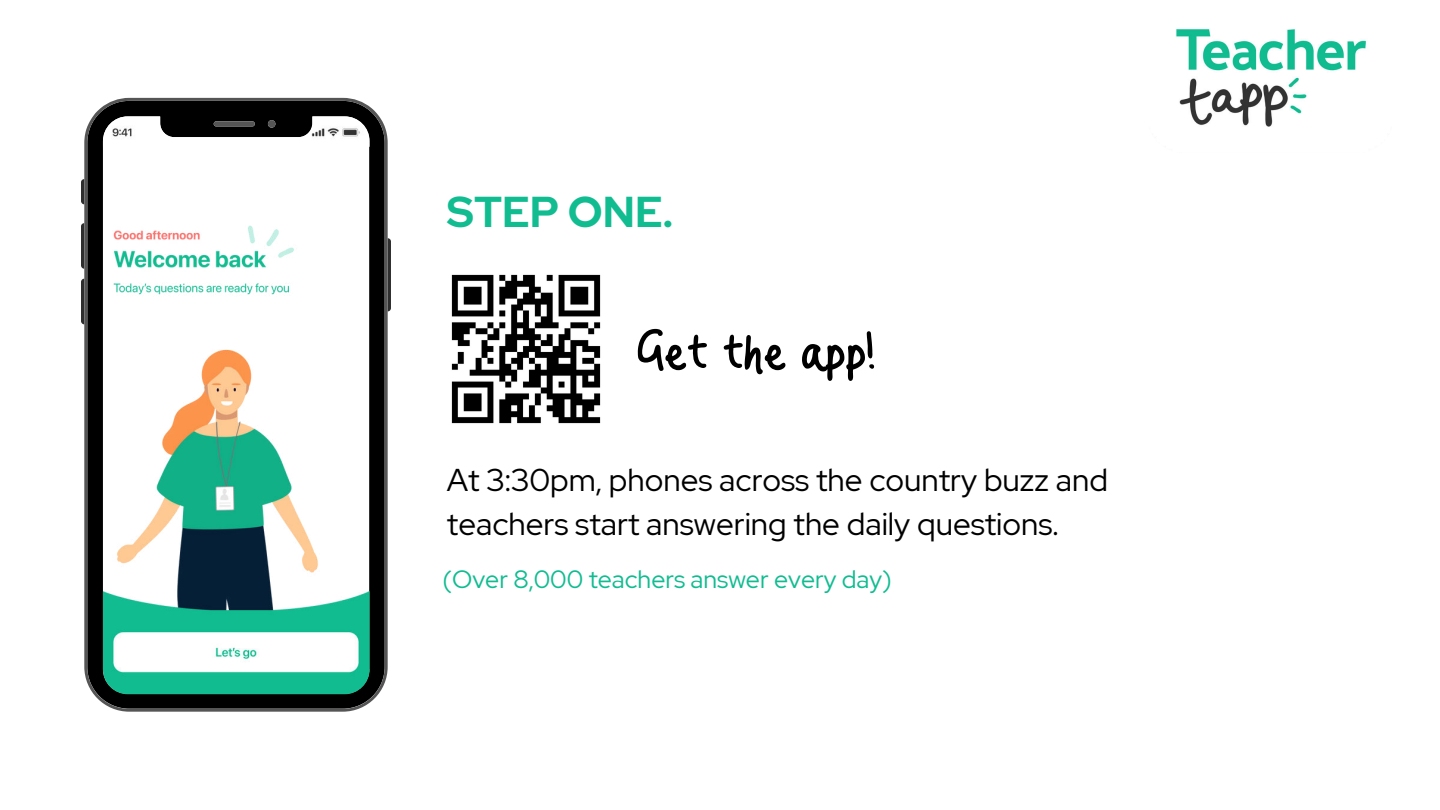
<style>
.page{position:relative;width:1440px;height:810px;background:#fff}
.page>*{position:absolute;margin:0;border:0;box-sizing:border-box;transform-origin:0 0}
.t1{font:700 60.3px "Tapp Hand";color:#000}
.t2{font:700 43px "Red Hat Display";color:#10bc90}
.t3{font:31.5px/43.5px "Red Hat Display";color:#000}
.t4{font:25px "Red Hat Display";color:#10bc90}
</style>
<div class="page">
<img style="left:1176px;top:29px;width:190px;height:98px">
<svg style="left:81px;top:179px;width:3px;height:25px"></svg>
<svg style="left:81px;top:223px;width:3px;height:46px"></svg>
<svg style="left:81px;top:279px;width:3px;height:45px"></svg>
<svg style="left:388px;top:238px;width:3px;height:73px"></svg>
<svg style="left:84px;top:98px;width:304px;height:614px"></svg>
<img style="left:451px;top:274px;width:150px;height:150px">
<h2 class="t2" style="left:447px;top:184px;width:228px">STEP ONE.</h2>
<h1 class="t1" style="left:637px;top:324px;width:240px">Get the app!</h1>
<p class="t3" style="left:447px;top:458px;width:663px">At 3:30pm, phones across the country buzz and teachers start answering the daily questions.</p>
<p class="t4" style="left:443px;top:563px;width:451px">(Over 8,000 teachers answer every day)</p>
</div>
